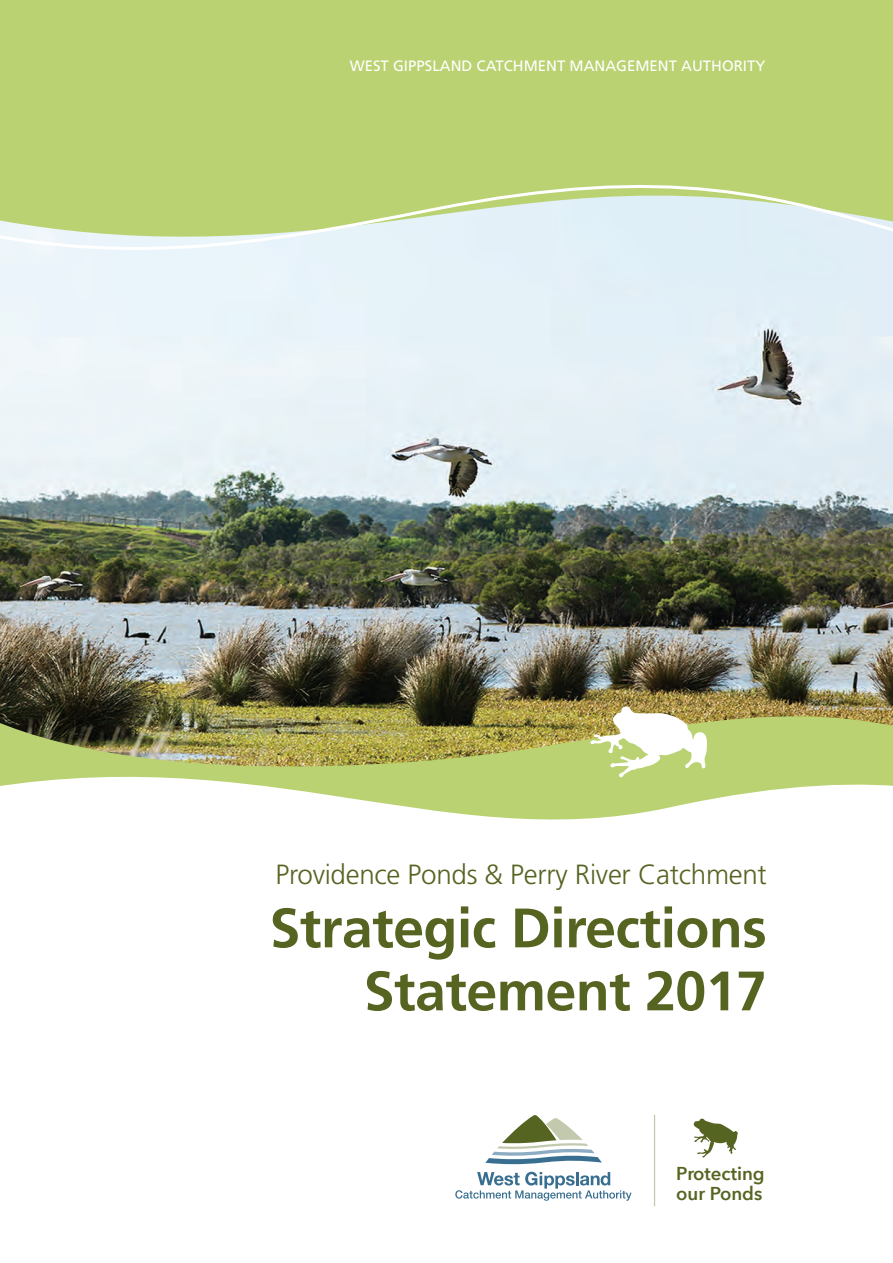
<style>
.page{position:relative;width:893px;height:1263px;background:#fff}
.page>*{position:absolute;margin:0;border:0;box-sizing:border-box;transform-origin:0 0}
.Heading_1-blue_bold{font:700 55.5px "Frutiger";letter-spacing:-.01em;color:#566421}
.Heading_1-_blue_thin{font:300 27.75px "Frutiger";letter-spacing:-.01em;color:#566421}
.t1{font:600 18.6px/20px "Avenir Next";color:#566421}
.Heading_1{font:15px "Frutiger";color:#fff}
</style>
<div class="page">
<img style="left:0;top:271px;width:893px;height:428px">
<img style="left:0;top:699px;width:893px;height:28px">
<div style="left:0;top:0;width:893px;height:162px;background:#bad272"></div>
<svg style="left:0;top:727px;width:893px;height:93px;fill:#bad272"></svg>
<svg style="left:0;top:162px;width:893px;height:109px;background:#d0e2b7"></svg>
<svg style="left:590px;top:706px;width:118px;height:71px"></svg>
<svg style="left:485px;top:1115px;width:117px;height:50px"></svg>
<svg style="left:455px;top:1172px;width:176px;height:29px"></svg>
<hr style="left:654px;top:1115px;width:1px;height:91px;background:#c3c9ac">
<svg style="left:694px;top:1118px;width:44px;height:39px"></svg>
<p class="Heading_1" style="left:350px;top:57px;width:417px">WEST GIPPSLAND CATCHMENT MANAGEMENT AUTHORITY</p>
<p class="Heading_1-_blue_thin" style="left:275px;top:859px;width:493px">Providence Ponds &amp; Perry River Catchment</p>
<p class="Heading_1-blue_bold" style="left:269px;top:895px;width:499px">Strategic Directions</p>
<p class="Heading_1-blue_bold" style="left:364px;top:958px;width:405px">Statement 2017</p>
<p class="t1" style="left:676px;top:1163px;width:90px">Protecting our Ponds</p>
</div>
